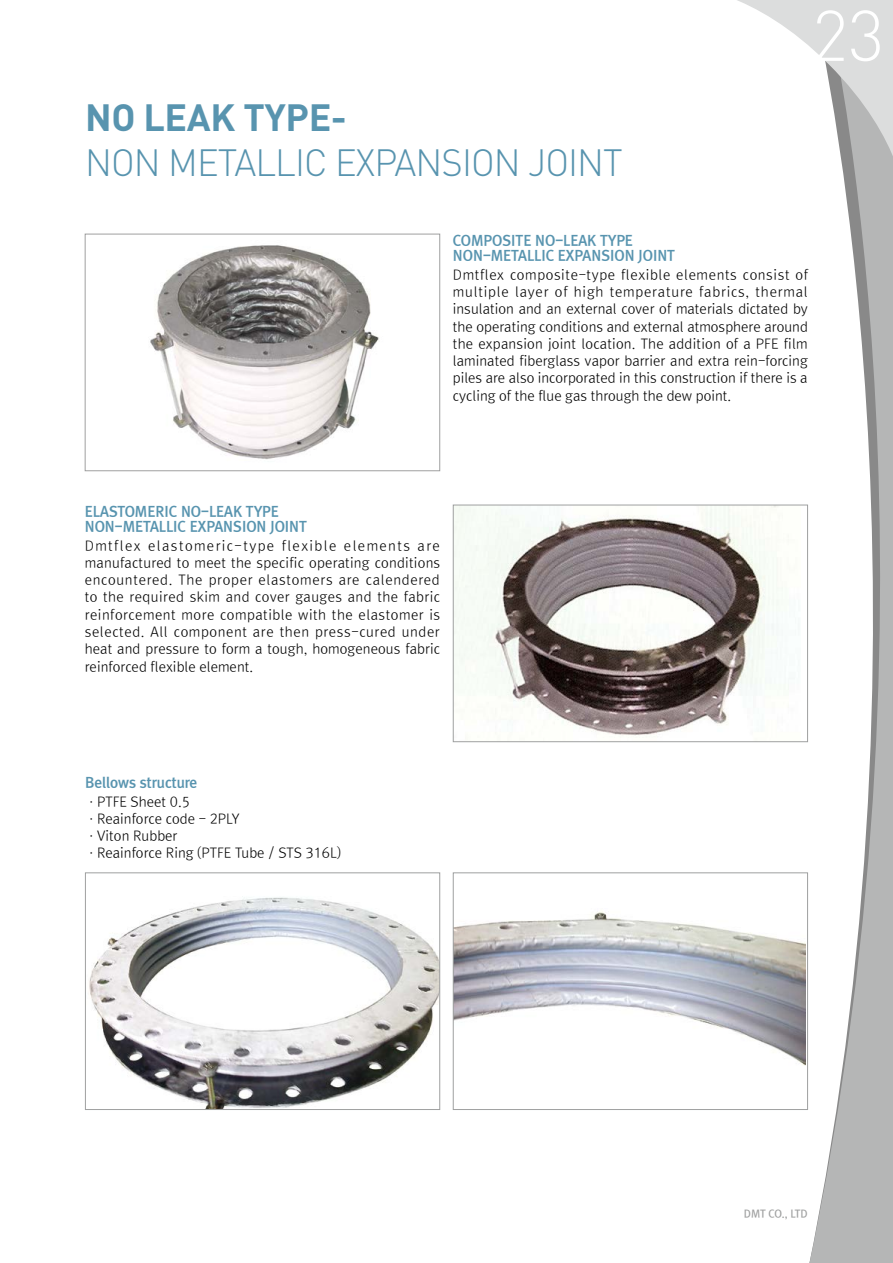
<style>
.page{position:relative;width:893px;height:1263px;background:#fff}
.page>*{position:absolute;margin:0;border:0;box-sizing:border-box;transform-origin:0 0}
.t1{font:300 70.5px "DIN";color:#fff}
.t2{font:300 37.5px "DIN";letter-spacing:-.025em;color:#5894af}
.t3{font:700 37.5px "DIN";letter-spacing:-.01em;color:#5894af}
.t4{font:14.25px/15px "Rix Go EB";color:#5894af}
.t5{font:13.5px/17.2px "Rix Go L";color:#000;text-align:justify}
.t6{font:10.5px "Rix Go B";letter-spacing:-.02em;color:#9fa0a0}
</style>
<div class="page">
<svg style="left:654px;top:205px;width:239px;height:1058px"></svg>
<svg style="left:737px;top:0;width:156px;height:205px"></svg>
<img style="left:150px;top:245px;width:229px;height:215px">
<div style="left:85px;top:234px;width:355px;height:237px;border:1px solid #9fa0a0"></div>
<img style="left:455px;top:507px;width:346px;height:233px">
<div style="left:453px;top:505px;width:355px;height:237px;border:1px solid #9fa0a0"></div>
<img style="left:89px;top:897px;width:349px;height:211px">
<div style="left:85px;top:872px;width:355px;height:238px;border:1px solid #9fa0a0"></div>
<img style="left:455px;top:874px;width:351px;height:234px">
<div style="left:453px;top:872px;width:355px;height:238px;border:1px solid #9fa0a0"></div>
<h2 class="t3" style="left:85px;top:93px;width:263px">NO LEAK TYPE-</h2>
<h2 class="t2" style="left:85px;top:139px;width:539px">NON METALLIC EXPANSION JOINT</h2>
<h1 class="t1" style="left:812px;top:-8px;width:74px">23</h1>
<p class="t4" style="left:453px;top:233px;width:224px">COMPOSITE NO-LEAK TYPE<br>NON-METALLIC EXPANSION JOINT</p>
<p class="t5" style="left:453px;top:266px;width:357px">Dmtflex composite-type flexible elements consist of multiple layer of high temperature fabrics, thermal insulation and an external cover of materials dictated by the operating conditions and external atmosphere around the expansion joint location. The addition of a PFE film laminated fiberglass vapor barrier and extra rein-forcing piles are also incorporated in this construction if there is a cycling of the flue gas through the dew point.</p>
<p class="t4" style="left:85px;top:504px;width:224px">ELASTOMERIC NO-LEAK TYPE<br>NON-METALLIC EXPANSION JOINT</p>
<p class="t5" style="left:85px;top:537px;width:357px">Dmtflex elastomeric-type flexible elements are manufactured to meet the specific operating conditions encountered. The proper elastomers are calendered to the required skim and cover gauges and the fabric reinforcement more compatible with the elastomer is selected. All component are then press-cured under heat and pressure to form a tough, homogeneous fabric reinforced flexible element.</p>
<p class="t4" style="left:85px;top:775px;width:114px">Bellows structure</p>
<p class="t5" style="left:85px;top:793px;width:258px;text-align:left">ㆍPTFE Sheet 0.5<br>ㆍReainforce code - 2PLY<br>ㆍViton Rubber<br>ㆍReainforce Ring (PTFE Tube / STS 316L)</p>
<p class="t6" style="left:744px;top:1208px;width:65px">DMT CO., LTD</p>
</div>
